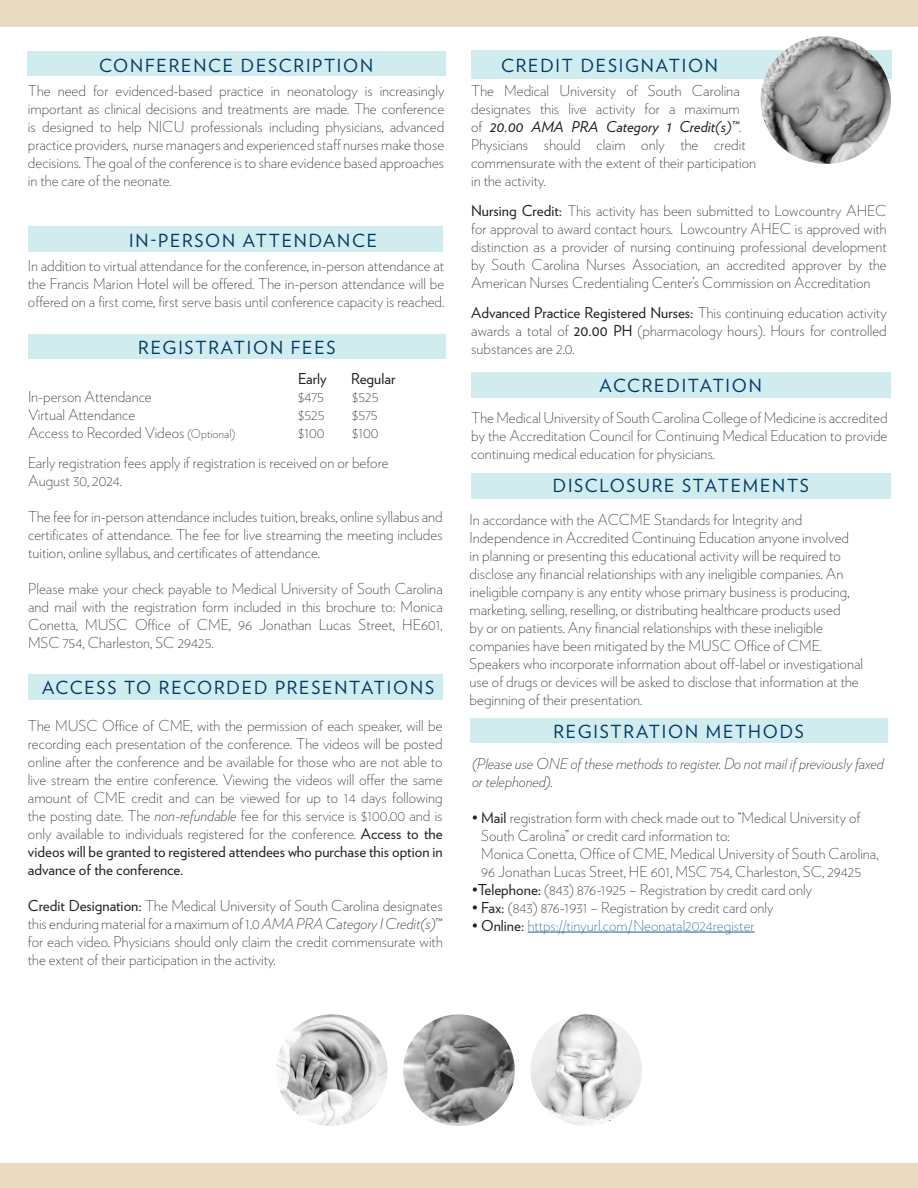
<style>
.page{position:relative;width:918px;height:1188px;background:#fff}
.page>*{position:absolute;margin:0;border:0;box-sizing:border-box;transform-origin:0 0}
.t1{font:18px "Verlag";letter-spacing:.1em;color:#003864}
.t2{font:200 15px/18px "Verlag";color:#231f20;text-align:justify}
.t3{font:italic 200 15px "Verlag";color:#231f20}
.t4{font:200 15px "Verlag";color:#175d9e}
.t5{font:15px "Verlag";color:#231f20}
.s1{font-weight:400;font-style:italic}
.s2{font-weight:400}
.s3{font-size:12px}
.s4{font-style:italic}
.s5{font-weight:400;color:#231f20}
</style>
<div class="page">
<div style="left:0;top:0;width:918px;height:26px;background:#e8dac1"></div>
<div style="left:0;top:1163px;width:918px;height:25px;background:#e8dac1"></div>
<div style="left:471px;top:372px;width:419px;height:25px;background:#d1ecef"></div>
<div style="left:471px;top:51px;width:420px;height:28px;background:#d1ecef"></div>
<div style="left:27px;top:51px;width:419px;height:25px;background:#d1ecef"></div>
<div style="left:28px;top:226px;width:415px;height:26px;background:#d1ecef"></div>
<div style="left:28px;top:334px;width:418px;height:25px;background:#d1ecef"></div>
<div style="left:471px;top:474px;width:419px;height:25px;background:#d1ecef"></div>
<img style="left:761px;top:36px;width:130px;height:128px">
<hr style="left:528px;top:932px;width:227px;height:1px;background:#175d9e">
<div style="left:470px;top:719px;width:418px;height:24px;background:#d1ecef"></div>
<div style="left:28px;top:674px;width:415px;height:25px;background:#d1ecef"></div>
<img style="left:403px;top:1014px;width:112px;height:112px;border-radius:56px">
<img style="left:276px;top:1014px;width:112px;height:112px;border-radius:56px">
<img style="left:530px;top:1014px;width:112px;height:112px;border-radius:56px">
<p class="t1" style="left:99px;top:52px;width:276px">CONFERENCE DESCRIPTION</p>
<p class="t1" style="left:501px;top:52px;width:218px">CREDIT DESIGNATION</p>
<p class="t2" style="left:28px;top:81px;width:418px">The need for evidenced-based practice in neonatology is increasingly important as clinical decisions and treatments are made. The conference is designed to help NICU professionals including physicians, advanced practice providers, nurse managers and experienced staff nurses make those decisions. The goal of the conference is to share evidence based approaches in the care of the neonate.</p>
<p class="t2" style="left:471px;top:81px;width:286px;text-align:left">The Medical University of South Carolina designates this live activity for a maximum<br>of <span class="s1">20.00 AMA PRA Category 1 Credit(s)™</span>.<br>Physicians should claim only the credit commensurate with the extent of their participation in the activity.</p>
<p class="t2" style="left:471px;top:201px;width:417px"><span class="s2">Nursing Credit:</span> This activity has been submitted to Lowcountry AHEC for approval to award contact hours. Lowcountry AHEC is approved with distinction as a provider of nursing continuing professional development by South Carolina Nurses Association, an accredited approver by the American Nurses Credentialing Center’s Commission on Accreditation</p>
<p class="t2" style="left:471px;top:303px;width:417px"><span class="s2">Advanced Practice Registered Nurses:</span> This continuing education activity awards a total of <span class="s2">20.00 PH</span> (pharmacology hours). Hours for controlled substances are 2.0.</p>
<p class="t1" style="left:129px;top:227px;width:249px">IN-PERSON ATTENDANCE</p>
<p class="t2" style="left:28px;top:256px;width:418px">In addition to virtual attendance for the conference, in-person attendance at the Francis Marion Hotel will be offered. The in-person attendance will be offered on a first come, first serve basis until conference capacity is reached.</p>
<p class="t1" style="left:138px;top:334px;width:199px">REGISTRATION FEES</p>
<p class="t5" style="left:298px;top:367px;width:30px">Early</p>
<p class="t5" style="left:351px;top:367px;width:46px">Regular</p>
<p class="t2" style="left:28px;top:387px;width:125px">In-person Attendance</p>
<p class="t2" style="left:298px;top:387px;width:27px">$475</p>
<p class="t2" style="left:352px;top:387px;width:28px">$525</p>
<p class="t2" style="left:28px;top:405px;width:109px">Virtual Attendance</p>
<p class="t2" style="left:298px;top:405px;width:28px">$525</p>
<p class="t2" style="left:352px;top:405px;width:27px">$575</p>
<p class="t2" style="left:28px;top:423px;width:209px">Access to Recorded Videos <span class="s3">(Optional)</span></p>
<p class="t2" style="left:298px;top:423px;width:28px">$100</p>
<p class="t2" style="left:352px;top:423px;width:28px">$100</p>
<p class="t2" style="left:28px;top:453px;width:362px">Early registration fees apply if registration is received on or before</p>
<p class="t2" style="left:28px;top:471px;width:96px">August 30, 2024.</p>
<p class="t2" style="left:28px;top:507px;width:416px">The fee for in-person attendance includes tuition, breaks, online syllabus and certificates of attendance. The fee for live streaming the meeting includes tuition, online syllabus, and certificates of attendance.</p>
<p class="t2" style="left:28px;top:579px;width:416px">Please make your check payable to Medical University of South Carolina and mail with the registration form included in this brochure to: Monica Conetta, MUSC Office of CME, 96 Jonathan Lucas Street, HE601, MSC 754, Charleston, SC 29425.</p>
<p class="t1" style="left:600px;top:372px;width:164px">ACCREDITATION</p>
<p class="t2" style="left:471px;top:408px;width:418px">The Medical University of South Carolina College of Medicine is accredited by the Accreditation Council for Continuing Medical Education to provide continuing medical education for physicians.</p>
<p class="t1" style="left:553px;top:472px;width:257px">DISCLOSURE STATEMENTS</p>
<p class="t2" style="left:470px;top:510px;width:334px">In accordance with the ACCME Standards for Integrity and</p>
<p class="t2" style="left:470px;top:528px;width:381px">Independence in Accredited Continuing Education anyone involved</p>
<p class="t2" style="left:470px;top:546px;width:373px">in planning or presenting this educational activity will be required to</p>
<p class="t2" style="left:470px;top:564px;width:375px">disclose any financial relationships with any ineligible companies. An</p>
<p class="t2" style="left:470px;top:582px;width:382px">ineligible company is any entity whose primary business is producing,</p>
<p class="t2" style="left:470px;top:600px;width:373px">marketing, selling, reselling, or distributing healthcare products used</p>
<p class="t2" style="left:470px;top:618px;width:355px">by or on patients. Any financial relationships with these ineligible</p>
<p class="t2" style="left:470px;top:636px;width:354px">companies have been mitigated by the MUSC Office of CME.</p>
<p class="t2" style="left:470px;top:654px;width:395px">Speakers who incorporate information about off-label or investigational</p>
<p class="t2" style="left:470px;top:672px;width:391px">use of drugs or devices will be asked to disclose that information at the</p>
<p class="t2" style="left:470px;top:690px;width:174px">beginning of their presentation.</p>
<p class="t1" style="left:42px;top:674px;width:393px">ACCESS TO RECORDED PRESENTATIONS</p>
<p class="t2" style="left:28px;top:715px;width:416px">The MUSC Office of CME, with the permission of each speaker, will be recording each presentation of the conference. The videos will be posted online after the conference and be available for those who are not able to live stream the entire conference. Viewing the videos will offer the same amount of CME credit and can be viewed for up to 14 days following the posting date. The <span class="s4">non-refundable</span> fee for this service is $100.00 and is only available to individuals registered for the conference. <span class="s2">Access to the videos will be granted to registered attendees who purchase this option in advance of the conference.</span></p>
<p class="t2" style="left:28px;top:895px;width:416px"><span class="s2">Credit Designation:</span> The Medical University of South Carolina designates this enduring material for a maximum of 1.0 <span class="s4">AMA PRA Category I Credit(s)</span>™ for each video. Physicians should only claim the credit commensurate with the extent of their participation in the activity.</p>
<p class="t1" style="left:553px;top:718px;width:252px">REGISTRATION METHODS</p>
<p class="t3" style="left:472px;top:752px;width:413px">(Please use ONE of these methods to register. Do not mail if previously faxed</p>
<p class="t3" style="left:472px;top:770px;width:82px">or telephoned).</p>
<p class="t2" style="left:472px;top:807px;width:390px"><span class="s2">• Mail</span> registration form with check made out to “Medical University of</p>
<p class="t2" style="left:481px;top:825px;width:250px">South Carolina” or credit card information to:</p>
<p class="t2" style="left:481px;top:843px;width:399px">Monica Conetta, Office of CME, Medical University of South Carolina,</p>
<p class="t2" style="left:481px;top:861px;width:382px">96 Jonathan Lucas Street, HE 601, MSC 754, Charleston, SC, 29425</p>
<p class="t2" style="left:472px;top:879px;width:341px"><span class="s2">•Telephone:</span> (843) 876-1925 – Registration by credit card only</p>
<p class="t2" style="left:472px;top:897px;width:303px"><span class="s2">• Fax:</span> (843) 876-1931 – Registration by credit card only</p>
<p class="t4" style="left:472px;top:914px;width:284px"><span class="s5">• Online:</span> https://tinyurl.com/Neonatal2024register</p>
</div>
